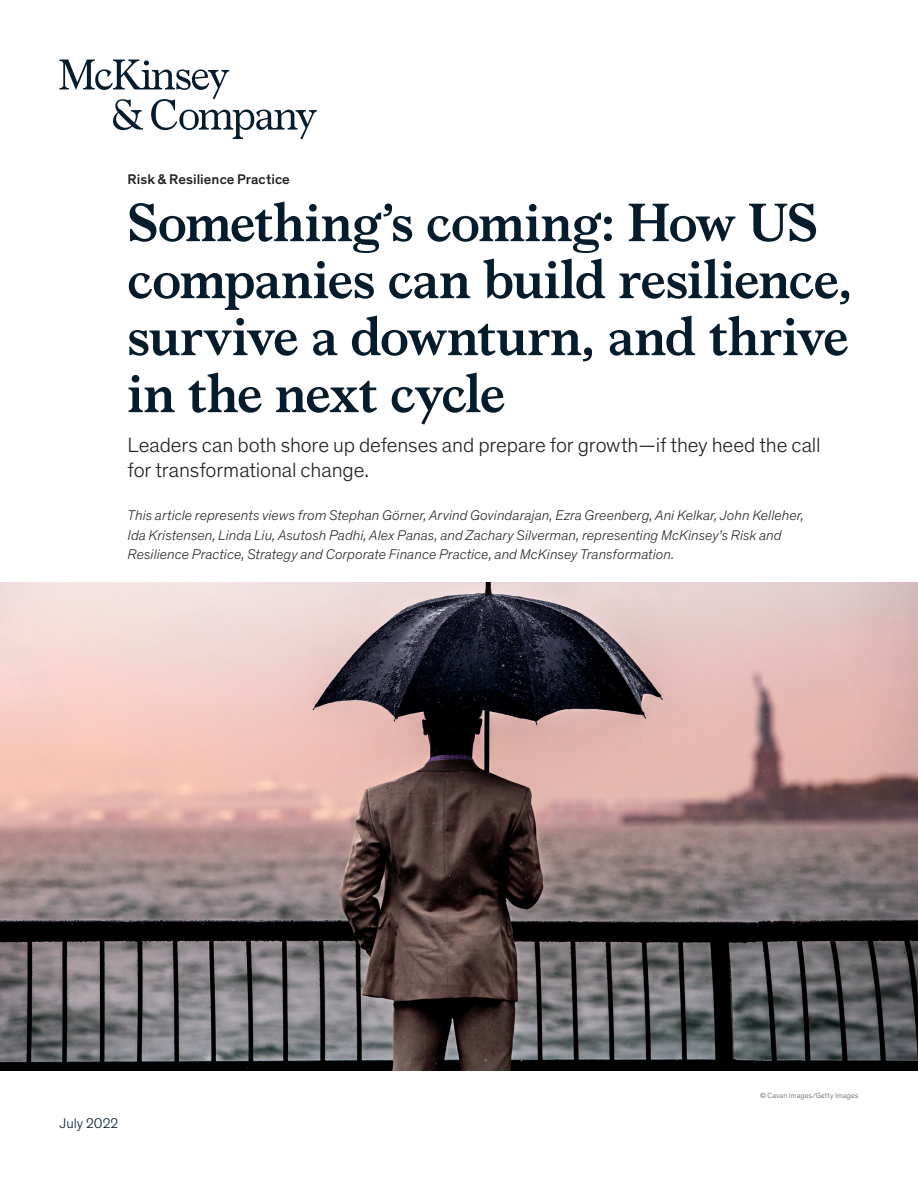
<style>
.page{position:relative;width:918px;height:1188px;background:#fff}
.page>*{position:absolute;margin:0;border:0;box-sizing:border-box;transform-origin:0 0}
.Title_of_article-dee{font:700 54px/57px "Bower";letter-spacing:-.01em;color:#051c2c}
.Standfirst-Dek_McKin{font:300 21px/25.5px "Mc Kinsey Sans";letter-spacing:-.005em;color:#231f20}
.Author_byline{font:italic 300 14.25px/19.5px "Mc Kinsey Sans";letter-spacing:.005em;color:#231f20}
.Eyebrow{font:500 14.25px "Mc Kinsey Sans";letter-spacing:.005em;color:#231f20}
.Cover_date_-_Deep_bl{font:300 14.25px "Mc Kinsey Sans";letter-spacing:.005em;color:#051c2c}
.Art_Photo_credit{font:300 7.5px "Mc Kinsey Sans";letter-spacing:.025em;color:#57585a}
</style>
<div class="page">
<img style="left:0;top:582px;width:918px;height:488px">
<svg style="left:60px;top:60px;width:257px;height:79px"></svg>
<p class="Eyebrow" style="left:128px;top:169px;width:164px">Risk &amp; Resilience Practice</p>
<p class="Title_of_article-dee" style="left:128px;top:190px;width:726px">Something’s coming: How US companies can build resilience, survive a downturn, and thrive in the next cycle</p>
<p class="Standfirst-Dek_McKin" style="left:128px;top:431px;width:695px">Leaders can both shore up defenses and prepare for growth—if they heed the call for transformational change.</p>
<p class="Author_byline" style="left:128px;top:505px;width:678px">This article represents views from Stephan Görner, Arvind Govindarajan, Ezra Greenberg, Ani Kelkar, John Kelleher,<br>Ida Kristensen, Linda Liu, Asutosh Padhi, Alex Panas, and Zachary Silverman, representing McKinsey’s Risk and<br>Resilience Practice, Strategy and Corporate Finance Practice, and McKinsey Transformation.</p>
<p class="Cover_date_-_Deep_bl" style="left:60px;top:1113px;width:60px">July 2022</p>
<p class="Art_Photo_credit" style="left:760px;top:1090px;width:100px">© Cavan Images/Getty Images</p>
</div>
